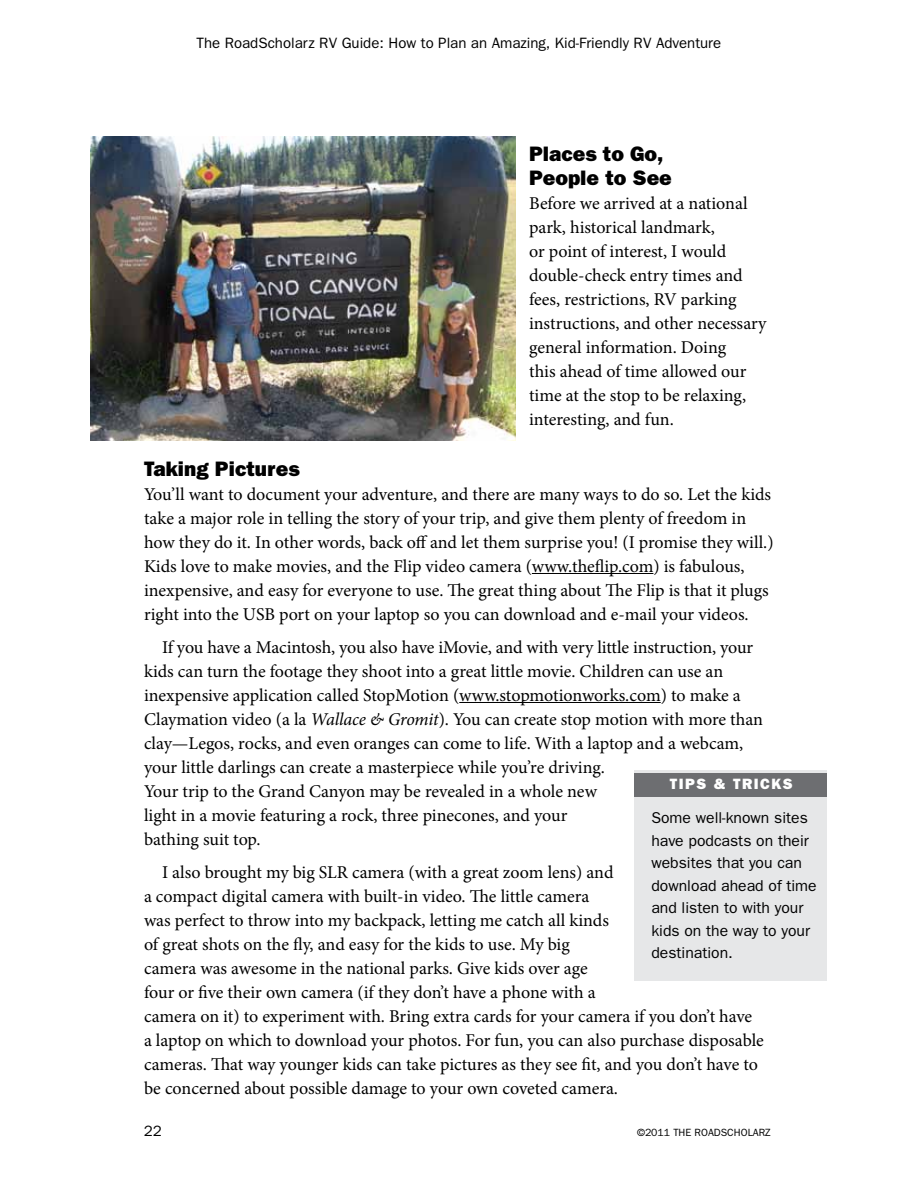
<style>
.page{position:relative;width:918px;height:1188px;background:#fff}
.page>*{position:absolute;margin:0;border:0;box-sizing:border-box;transform-origin:0 0}
.t1{font:800 21px/24px "Franklin Gothic";color:#000}
.t2{font:18px/24px "Minion Pro";letter-spacing:-.005em;color:#000}
.t3{font:15.75px/22.5px "Franklin Gothic";color:#000}
.t4{font:15px "Franklin Gothic";color:#000}
.t5{font:800 15px "Franklin Gothic";color:#fff}
.t6{font:10.5px "Franklin Gothic";color:#000}
.s1{font-style:italic}
</style>
<div class="page">
<hr style="left:532px;top:573px;width:121px;height:1px;background:#000">
<hr style="left:459px;top:702px;width:202px;height:1px;background:#000">
<img style="left:90px;top:137px;width:426px;height:304px">
<div style="left:634px;top:771px;width:193px;height:210px;background:#e6e7e8"></div>
<div style="left:634px;top:773px;width:193px;height:24px;background:#6d6e71"></div>
<p class="t4" style="left:197px;top:34px;width:526px">The RoadScholarz RV Guide: How to Plan an Amazing, Kid-Friendly RV Adventure</p>
<p class="t1" style="left:529px;top:141px;width:144px">Places to Go,<br>People to See</p>
<p class="t2" style="left:529px;top:191px;width:239px">Before we arrived at a national park, historical landmark,<br>or point of interest, I would double-check entry times and fees, restrictions, RV parking instructions, and other necessary general information. Doing<br>this ahead of time allowed our time at the stop to be relaxing, interesting, and fun.</p>
<p class="t1" style="left:144px;top:456px;width:157px">Taking Pictures</p>
<p class="t2" style="left:144px;top:482px;width:631px">You’ll want to document your adventure, and there are many ways to do so. Let the kids take a major role in telling the story of your trip, and give them plenty of freedom in how they do it. In other words, back off and let them surprise you! (I promise they will.)<br>Kids love to make movies, and the Flip video camera (www.theflip.com) is fabulous, inexpensive, and easy for everyone to use. The great thing about The Flip is that it plugs right into the USB port on your laptop so you can download and e-mail your videos.</p>
<p class="t2" style="left:144px;top:635px;width:620px;text-indent:18px">If you have a Macintosh, you also have iMovie, and with very little instruction, your kids can turn the footage they shoot into a great little movie. Children can use an inexpensive application called StopMotion (www.stopmotionworks.com) to make a Claymation video (a la <span class="s1">Wallace &amp; Gromit</span>). You can create stop motion with more than clay—Legos, rocks, and even oranges can come to life. With a laptop and a webcam, your little darlings can create a masterpiece while you’re driving.<br>Your trip to the Grand Canyon may be revealed in a whole new<br>light in a movie featuring a rock, three pinecones, and your<br>bathing suit top.</p>
<p class="t2" style="left:144px;top:860px;width:621px;text-indent:18px">I also brought my big SLR camera (with a great zoom lens) and<br>a compact digital camera with built-in video. The little camera<br>was perfect to throw into my backpack, letting me catch all kinds<br>of great shots on the fly, and easy for the kids to use. My big<br>camera was awesome in the national parks. Give kids over age<br>four or five their own camera (if they don’t have a phone with a<br>camera on it) to experiment with. Bring extra cards for your camera if you don’t have a laptop on which to download your photos. For fun, you can also purchase disposable cameras. That way younger kids can take pictures as they see fit, and you don’t have to be concerned about possible damage to your own coveted camera.</p>
<p class="t5" style="left:670px;top:775px;width:11px">tips</p>
<p class="t5" style="left:714px;top:775px;width:31px">&amp; tricks</p>
<p class="t3" style="left:651px;top:806px;width:167px">Some well-known sites have podcasts on their websites that you can download ahead of time and listen to with your kids on the way to your destination.</p>
<p class="t4" style="left:144px;top:1123px;width:19px">22</p>
<p class="t6" style="left:637px;top:1127px;width:135px">©2011 Th e RoadSch olarz</p>
</div>
